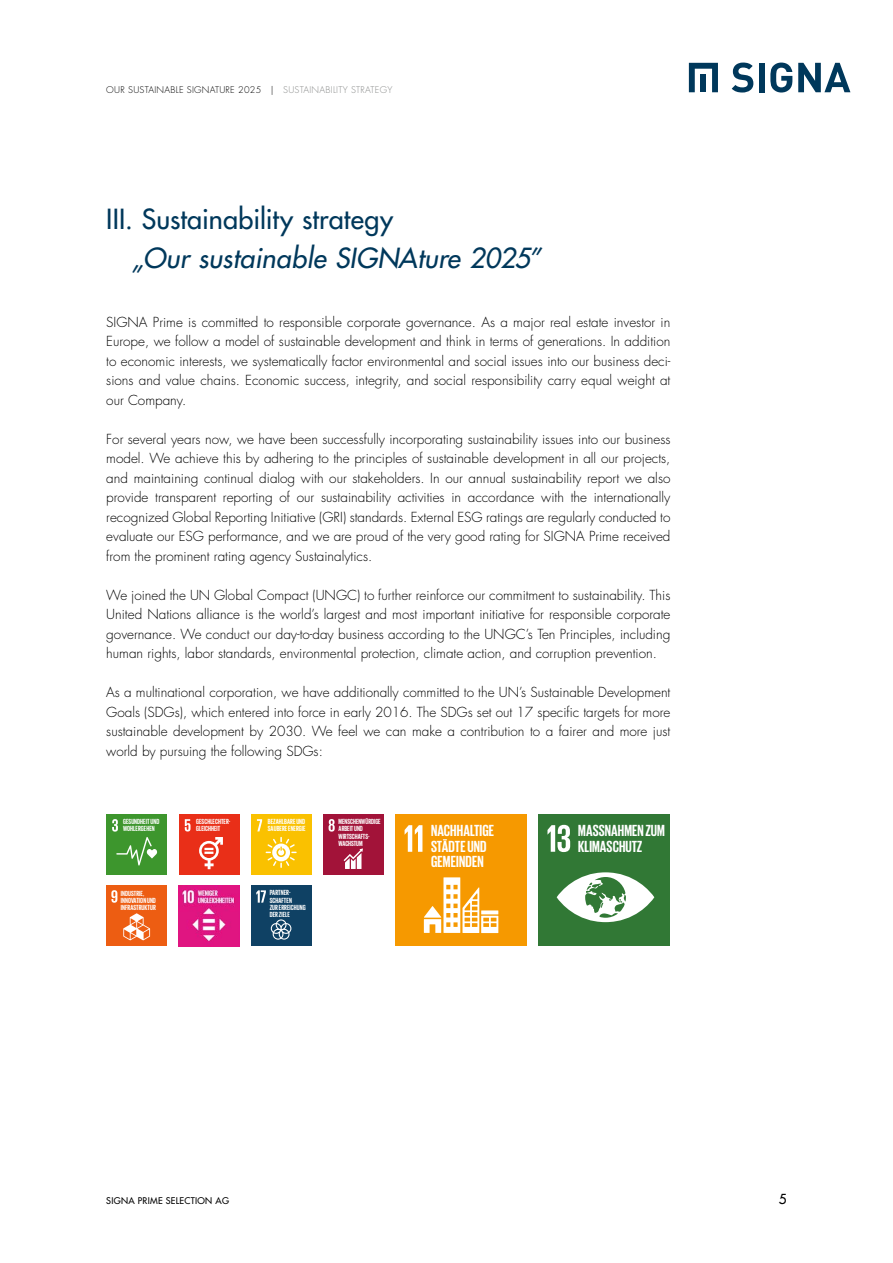
<style>
.page{position:relative;width:893px;height:1263px;background:#fff}
.page>*{position:absolute;margin:0;border:0;box-sizing:border-box;transform-origin:0 0}
.t1{font:italic 500 27px "Futura Std";letter-spacing:.005em;color:#00385b}
.t2{font:500 27px "Futura Std";letter-spacing:.005em;color:#00385b}
.t3{font:700 16.5px/15.5px "Giorgio Sans";letter-spacing:.005em;color:#fff}
.t4{font:300 13.5px/19.5px "Futura Std";color:#000;text-align:justify}
.t5{font:500 13.5px "Futura Std";color:#000}
.t6{font:300 9px "Futura Std";letter-spacing:.03em;color:#000}
.t7{font:500 9px "Futura Std";letter-spacing:.03em;color:#000}
.t8{font:700 7.5px/7.2px "Giorgio Sans";letter-spacing:.01em;color:#fff}
.s1{color:#878988}
</style>
<div class="page">
<svg style="left:798px;top:63px;width:52px;height:29px"></svg>
<svg style="left:770px;top:63px;width:22px;height:30px"></svg>
<div style="left:759px;top:63px;width:6px;height:29px;background:#00385b"></div>
<svg style="left:732px;top:63px;width:21px;height:30px"></svg>
<svg style="left:689px;top:63px;width:29px;height:29px"></svg>
<div style="left:106px;top:814px;width:61px;height:61px;background:#3d962d"></div>
<svg style="left:112px;top:819px;width:45px;height:46px"></svg>
<div style="left:179px;top:814px;width:60px;height:60px;background:#e92f18"></div>
<svg style="left:185px;top:819px;width:5px;height:12px"></svg>
<svg style="left:199px;top:837px;width:24px;height:32px"></svg>
<div style="left:251px;top:814px;width:60px;height:61px;background:#fac100"></div>
<svg style="left:257px;top:819px;width:5px;height:12px"></svg>
<svg style="left:266px;top:837px;width:31px;height:31px"></svg>
<div style="left:323px;top:814px;width:61px;height:61px;background:#a21339"></div>
<svg style="left:329px;top:819px;width:6px;height:13px"></svg>
<svg style="left:344px;top:848px;width:19px;height:21px"></svg>
<div style="left:106px;top:885px;width:61px;height:61px;background:#ed5d12"></div>
<svg style="left:111px;top:890px;width:6px;height:13px"></svg>
<svg style="left:123px;top:913px;width:27px;height:27px"></svg>
<img style="left:179px;top:885px;width:60px;height:61px">
<div style="left:395px;top:814px;width:132px;height:132px;background:#f69900"></div>
<svg style="left:405px;top:825px;width:17px;height:27px"></svg>
<svg style="left:424px;top:877px;width:74px;height:56px"></svg>
<div style="left:538px;top:814px;width:132px;height:132px;background:#317835"></div>
<svg style="left:547px;top:825px;width:23px;height:27px"></svg>
<svg style="left:557px;top:872px;width:97px;height:50px"></svg>
<div style="left:251px;top:885px;width:60px;height:61px;background:#0f4164"></div>
<svg style="left:256px;top:890px;width:10px;height:13px"></svg>
<svg style="left:271px;top:919px;width:20px;height:21px"></svg>
<p class="t6" style="left:106px;top:84px;width:288px">OUR SUSTAINABLE SIGNATURE 2025 | <span class="s1">SUSTAINABILITY STRATEGY</span></p>
<h1 class="t2" style="left:106px;top:202px;width:288px">III. Sustainability strategy</h1>
<h1 class="t1" style="left:132px;top:241px;width:411px">„Our sustainable SIGNAture 2025”</h1>
<p class="t4" style="left:106px;top:312px;width:566px">SIGNA Prime is committed to responsible corporate governance. As a major real estate investor in Europe, we follow a model of sustainable development and think in terms of generations. In addition to economic interests, we systematically factor environmental and social issues into our business deci&shy;sions and value chains. Economic success, integrity, and social responsibility carry equal weight at our Company.</p>
<p class="t4" style="left:106px;top:429px;width:566px">For several years now, we have been successfully incorporating sustainability issues into our business model. We achieve this by adhering to the principles of sustainable development in all our projects, and maintaining continual dialog with our stakeholders. In our annual sustainability report we also provide transparent reporting of our sustainability activities in accordance with the internationally recognized Global Reporting Initiative (GRI) standards. External ESG ratings are regularly conducted to evaluate our ESG performance, and we are proud of the very good rating for SIGNA Prime received from the prominent rating agency Sustainalytics.</p>
<p class="t4" style="left:106px;top:585px;width:566px">We joined the UN Global Compact (UNGC) to further reinforce our commitment to sustainability. This United Nations alliance is the world’s largest and most important initiative for responsible corporate governance. We conduct our day-to-day business according to the UNGC’s Ten Principles, including human rights, labor standards, environmental protection, climate action, and corruption prevention.</p>
<p class="t4" style="left:106px;top:683px;width:566px">As a multinational corporation, we have additionally committed to the UN’s Sustainable Development Goals (SDGs), which entered into force in early 2016. The SDGs set out 17 specific targets for more sustainable development by 2030. We feel we can make a contribution to a fairer and more just world by pursuing the following SDGs:</p>
<p class="t8" style="left:123px;top:818px;width:38px">GESUNDHEIT UND<br>WOHLERGEHEN</p>
<p class="t8" style="left:196px;top:818px;width:36px">GESCHLECHTER-<br>GLEICHHEIT</p>
<p class="t8" style="left:268px;top:818px;width:39px">BEZAHLBARE UND<br>SAUBERE ENERGIE</p>
<p class="t8" style="left:339px;top:818px;width:44px">MENSCHENWÜRDIGE<br>ARBEIT UND<br>WIRTSCHAFTS-<br>WACHSTUM</p>
<p class="t8" style="left:121px;top:889px;width:37px">INDUSTRIE,<br>INNOVATION UND<br>INFRASTRUKTUR</p>
<p class="t8" style="left:270px;top:889px;width:38px">PARTNER-<br>SCHAFTEN<br>ZUR ERREICHUNG<br>DER ZIELE</p>
<p class="t3" style="left:431px;top:822px;width:65px">NACHHALTIGE<br>STÄDTE UND<br>GEMEINDEN</p>
<p class="t3" style="left:578px;top:822px;width:88px">MASSNAHMEN ZUM<br>KLIMASCHUTZ</p>
<p class="t7" style="left:106px;top:1195px;width:124px">SIGNA PRIME SELECTION AG</p>
<p class="t5" style="left:779px;top:1191px;width:9px">5</p>
</div>
